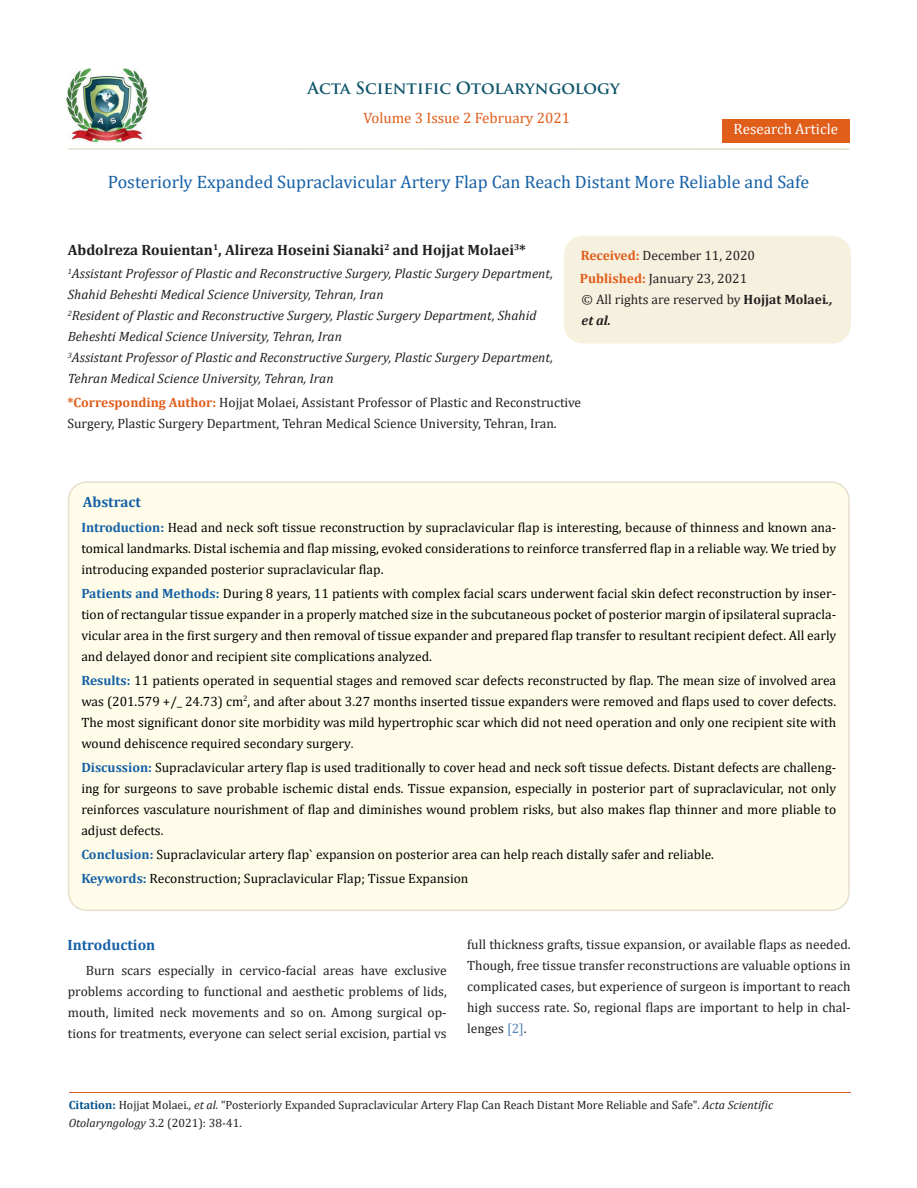
<style>
.page{position:relative;width:917px;height:1188px;background:#fff}
.page>*{position:absolute;margin:0;border:0;box-sizing:border-box;transform-origin:0 0}
.t1{font:18px "Cambria";color:#1560a6}
.t2{font:700 16.5px "Trajan Pro";color:#0e546a}
.t3{font:700 15px "Cambria";color:#231f20}
.t4{font:15px "Cambria";color:#e05d1a}
.No_Spacing{font:700 15px "Cambria";color:#1560a6}
.t5{font:15px "Cambria";color:#fff}
.t6{font:13.5px/21px "Cambria";color:#000;text-align:justify}
.t7{font:13.5px/21px "Cambria";color:#231f20}
.t8{font:italic 13.5px/21px "Cambria";color:#231f20}
.t9{font:12px/18px "Cambria";color:#231f20}
.s1{font-weight:700;color:#e05d1a}
.s2{font-weight:700}
.s3{font-weight:700;font-style:italic}
.s4{font-weight:700;color:#1560a6}
.s5{color:#231f20}
.s6{color:#4f81bd}
.s7{font-weight:700;color:#035089}
.s8{font-style:italic}
</style>
<div class="page">
<img style="left:67px;top:68px;width:80px;height:74px">
<div style="left:722px;top:119px;width:127px;height:23px;background:#e05d1a"></div>
<div style="left:564px;top:237px;width:286px;height:106px;background:#f6f0df;border-radius:18px"></div>
<div style="left:564px;top:236px;width:286px;height:108px;border:2px solid #f6f0df;border-radius:18px"></div>
<div style="left:69px;top:482px;width:780px;height:428px;background:#fffde9;border-radius:18px"></div>
<div style="left:68px;top:481px;width:781px;height:430px;border:2px solid #e5dfce;border-radius:18px"></div>
<hr style="left:69px;top:1093px;width:781px;height:1px;background:#e05d1a">
<hr style="left:67px;top:148px;width:782px;height:2px;background:#e5dfce">
<p class="t2" style="left:307px;top:77px;width:314px">Acta Scientific Otolaryngology</p>
<p class="t4" style="left:363px;top:109px;width:208px">Volume 3 Issue 2 February 2021</p>
<p class="t5" style="left:733px;top:120px;width:106px">Research Article</p>
<p class="t1" style="left:108px;top:171px;width:702px">Posteriorly Expanded Supraclavicular Artery Flap Can Reach Distant More Reliable and Safe</p>
<p class="t3" style="left:68px;top:239px;width:460px">Abdolreza Rouientan<sup>1</sup>, Alireza Hoseini Sianaki<sup>2</sup> and Hojjat Molaei<sup>3</sup>*</p>
<p class="t8" style="left:68px;top:263px;width:486px"><sup>1</sup>Assistant Professor of Plastic and Reconstructive Surgery, Plastic Surgery Department,<br>Shahid Beheshti Medical Science University, Tehran, Iran</p>
<p class="t8" style="left:68px;top:305px;width:470px"><sup>2</sup>Resident of Plastic and Reconstructive Surgery, Plastic Surgery Department, Shahid<br>Beheshti Medical Science University, Tehran, Iran</p>
<p class="t8" style="left:68px;top:347px;width:486px"><sup>3</sup>Assistant Professor of Plastic and Reconstructive Surgery, Plastic Surgery Department,<br>Tehran Medical Science University, Tehran, Iran</p>
<p class="t7" style="left:67px;top:392px;width:515px"><span class="s1">*Corresponding Author:</span> Hojjat Molaei, Assistant Professor of Plastic and Reconstructive<br>Surgery, Plastic Surgery Department, Tehran Medical Science University, Tehran, Iran.</p>
<p class="t7" style="left:580px;top:245px;width:176px"><span class="s1">Received:</span> December 11, 2020</p>
<p class="t7" style="left:580px;top:267px;width:169px"><span class="s1">Published:</span> January 23, 2021</p>
<p class="t7" style="left:581px;top:289px;width:252px">© All rights are reserved by <span class="s2">Hojjat Molaei</span><span class="s3">., et al.</span></p>
<p class="No_Spacing" style="left:83px;top:491px;width:60px">Abstract</p>
<p class="t6" style="left:81px;top:517px;width:756px"><span class="s4">Introduction:</span> Head and neck soft tissue reconstruction by supraclavicular flap is interesting, because of thinness and known ana&shy;tomical landmarks. Distal ischemia and flap missing, evoked considerations to reinforce transferred flap in a reliable way. We tried by introducing expanded posterior supraclavicular flap.</p>
<p class="t6" style="left:81px;top:583px;width:756px"><span class="s4">Patients and Methods:</span> During 8 years, 11 patients with complex facial scars underwent facial skin defect reconstruction by inser&shy;tion of rectangular tissue expander in a properly matched size in the subcutaneous pocket of posterior margin of ipsilateral supracla&shy;vicular area in the first surgery and then removal of tissue expander and prepared flap transfer to resultant recipient defect. All early and delayed donor and recipient site complications analyzed.</p>
<p class="t6" style="left:81px;top:670px;width:756px"><span class="s4">Results:</span> 11 patients operated in sequential stages and removed scar defects reconstructed by flap. The mean size of involved area was (201.579 +/_ 24.73) cm<sup>2</sup>, and after about 3.27 months inserted tissue expanders were removed and flaps used to cover defects.<br>The most significant donor site morbidity was mild hypertrophic scar which did not need operation and only one recipient site with wound dehiscence required secondary surgery<span class="s5">.</span></p>
<p class="t6" style="left:81px;top:757px;width:756px"><span class="s4">Discussion:</span> Supraclavicular artery flap is used traditionally to cover head and neck soft tissue defects. Distant defects are challeng&shy;ing for surgeons to save probable ischemic distal ends. Tissue expansion, especially in posterior part of supraclavicular, not only reinforces vasculature nourishment of flap and diminishes wound problem risks, but also makes flap thinner and more pliable to adjust defects.</p>
<p class="t6" style="left:81px;top:844px;width:634px"><span class="s4">Conclusion:</span> Supraclavicular artery flap` expansion on posterior area can help reach distally safer and reliable.</p>
<p class="t6" style="left:81px;top:868px;width:388px"><span class="s4">Keywords:</span> Reconstruction; Supraclavicular Flap; Tissue Expansion</p>
<p class="No_Spacing" style="left:67px;top:935px;width:89px">Introduction</p>
<p class="t7" style="left:68px;top:960px;width:380px;text-align:justify;text-indent:18px">Burn scars especially in cervico-facial areas have exclusive problems according to functional and aesthetic problems of lids, mouth, limited neck movements and so on. Among surgical op&shy;tions for treatments, everyone can select serial excision, partial vs</p>
<p class="t7" style="left:467px;top:934px;width:385px;text-align:justify">full thickness grafts, tissue expansion, or available flaps as needed.<br>Though, free tissue transfer reconstructions are valuable options in complicated cases, but experience of surgeon is important to reach high success rate. So, regional flaps are important to help in chal&shy;lenges <span class="s6">[2]</span>.</p>
<p class="t9" style="left:69px;top:1096px;width:706px"><span class="s7">Citation:</span> Hojjat Molaei<span class="s8">., et al.</span> “Posteriorly Expanded Supraclavicular Artery Flap Can Reach Distant More Reliable and Safe". <span class="s8">Acta Scientific<br>Otolaryngology</span> 3.2 (2021): 38-41.</p>
</div>
